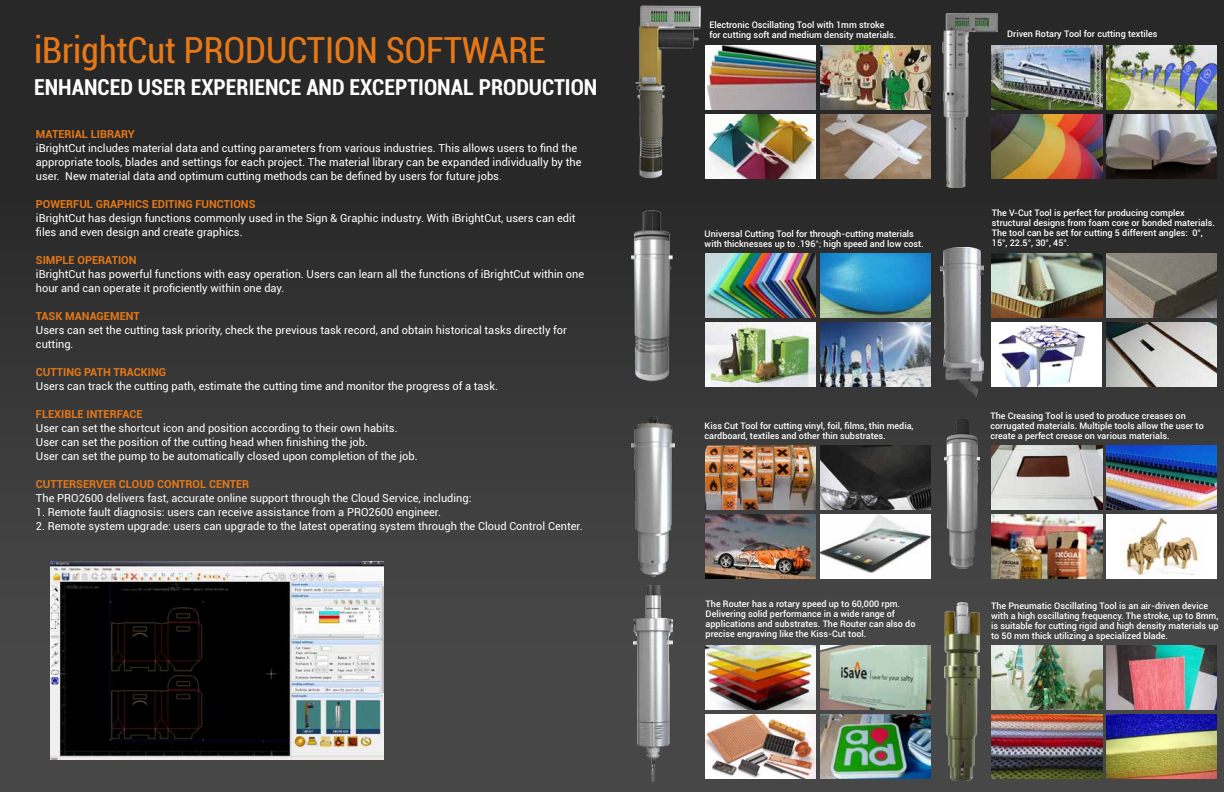
<style>
.page{position:relative;width:1224px;height:792px;background:#fff}
.page>*{position:absolute;margin:0;border:0;box-sizing:border-box;transform-origin:0 0}
.t1{font:condensed 36px "Roboto";color:#e67817}
.t2{font:700 condensed 22px "Roboto";color:#fff}
.t3{font:11px/14px "Roboto";color:#fff}
.t4{font:700 11px "Roboto";color:#e67817}
.t5{font:500 9px/10px "Roboto";color:#fff}
.s1{font-weight:300}
.s2{font-family:"Helvetica Neue LT Std";font-weight:300}
</style>
<div class="page">
<img style="left:0;top:0;width:1224px;height:792px">
<img style="left:50px;top:561px;width:333px;height:198px">
<img style="left:722px;top:45px;width:94px;height:65px">
<img style="left:722px;top:114px;width:92px;height:65px">
<img style="left:820px;top:45px;width:111px;height:65px">
<img style="left:820px;top:114px;width:111px;height:65px">
<img style="left:705px;top:253px;width:111px;height:64px">
<img style="left:705px;top:322px;width:111px;height:64px">
<img style="left:820px;top:253px;width:111px;height:64px">
<img style="left:820px;top:322px;width:111px;height:64px">
<img style="left:705px;top:445px;width:111px;height:65px">
<img style="left:705px;top:515px;width:111px;height:64px">
<img style="left:820px;top:445px;width:111px;height:65px">
<img style="left:820px;top:515px;width:111px;height:64px">
<img style="left:705px;top:645px;width:111px;height:64px">
<img style="left:705px;top:714px;width:111px;height:64px">
<img style="left:820px;top:645px;width:111px;height:64px">
<img style="left:820px;top:714px;width:111px;height:64px">
<img style="left:997px;top:45px;width:105px;height:65px">
<img style="left:997px;top:114px;width:105px;height:65px">
<img style="left:1106px;top:45px;width:111px;height:65px">
<img style="left:1106px;top:114px;width:111px;height:65px">
<img style="left:991px;top:253px;width:111px;height:64px">
<div style="left:991px;top:322px;width:111px;height:64px;background:#fff"></div>
<img style="left:998px;top:325px;width:87px;height:61px">
<img style="left:1106px;top:253px;width:111px;height:64px">
<img style="left:1106px;top:322px;width:111px;height:64px">
<svg style="left:991px;top:445px;width:111px;height:65px"></svg>
<img style="left:991px;top:446px;width:111px;height:63px">
<img style="left:991px;top:515px;width:111px;height:64px">
<img style="left:1106px;top:445px;width:111px;height:65px">
<div style="left:1106px;top:515px;width:111px;height:64px;background:#fff"></div>
<img style="left:1122px;top:517px;width:79px;height:58px">
<img style="left:991px;top:645px;width:111px;height:64px">
<img style="left:991px;top:714px;width:111px;height:64px">
<img style="left:1106px;top:645px;width:111px;height:64px">
<img style="left:1106px;top:714px;width:111px;height:64px">
<img style="left:945px;top:602px;width:34px;height:178px">
<img style="left:632px;top:207px;width:42px;height:178px">
<img style="left:632px;top:416px;width:42px;height:161px">
<img style="left:943px;top:14px;width:54px;height:173px">
<img style="left:610px;top:5px;width:112px;height:177px">
<img style="left:633px;top:586px;width:40px;height:196px">
<img style="left:944px;top:419px;width:35px;height:149px">
<img style="left:940px;top:247px;width:43px;height:150px">
<h1 class="t1" style="left:34px;top:25px;width:514px">iBrightCut PRODUCTION SOFTWARE</h1>
<h2 class="t2" style="left:34px;top:72px;width:565px">ENHANCED USER EXPERIENCE AND EXCEPTIONAL PRODUCTION</h2>
<p class="t4" style="left:36px;top:127px;width:100px">MATERIAL LIBRARY</p>
<p class="t3" style="left:36px;top:141px;width:547px">iBrightCut includes material data and cutting parameters from various industries. This allows users to find the appropriate tools, blades and settings for each project. The material library can be expanded individually by the user. New material data and optimum cutting methods can be defined by users for future jobs<span class="s1">.</span></p>
<p class="t4" style="left:36px;top:197px;width:221px">POWERFUL GRAPHICS EDITING FUNCTIONS</p>
<p class="t3" style="left:36px;top:211px;width:541px">iBrightCut has design functions commonly used in the Sign &amp; Graphic industry. With iBrightCut, users can edit files and even design and create graphics.</p>
<p class="t4" style="left:36px;top:253px;width:102px">SIMPLE OPERATION</p>
<p class="t3" style="left:36px;top:267px;width:550px">iBrightCut has powerful functions with easy operation. Users can learn all the functions of iBrightCut within one hour and can operate it proficiently within one day.</p>
<p class="t4" style="left:36px;top:309px;width:105px">TASK MANAGEMENT</p>
<p class="t3" style="left:36px;top:323px;width:533px">Users can set the cutting task priority, check the previous task record, and obtain historical tasks directly for cutting.</p>
<p class="t4" style="left:36px;top:365px;width:132px">CUTTING PATH TRACKING</p>
<p class="t3" style="left:36px;top:379px;width:464px">Users can track the cutting path, estimate the cutting time and monitor the progress of a task.</p>
<p class="t4" style="left:36px;top:407px;width:108px">FLEXIBLE INTERFACE</p>
<p class="t3" style="left:36px;top:421px;width:383px">User can set the shortcut icon and position according to their own habits.<br>User can set the position of the cutting head when finishing the job.<br>User can set the pump to be automatically closed upon completion of the job.</p>
<p class="t4" style="left:36px;top:477px;width:215px">CUTTERSERVER CLOUD CONTROL CENTER</p>
<p class="t3" style="left:36px;top:491px;width:437px">The PRO2600 delivers fast, accurate online support through the Cloud Service, including:</p>
<p class="t3" style="left:36px;top:505px;width:407px">1. Remote fault diagnosis: users can receive assistance from a PRO2600 engineer.</p>
<p class="t3" style="left:36px;top:519px;width:548px">2. Remote system upgrade: users can upgrade to the latest operating system through the Cloud Control Center.</p>
<p class="t5" style="left:709px;top:19px;width:189px">Electronic Oscillating Tool with 1mm stroke for cutting soft and medium density materials.</p>
<p class="t5" style="left:1007px;top:29px;width:152px">Driven Rotary Tool for cutting textiles</p>
<p class="t5" style="left:705px;top:229px;width:221px">Universal Cutting Tool for through-cutting materials with thicknesses up to .196<span class="s2">";</span> high speed and low cost.</p>
<p class="t5" style="left:705px;top:421px;width:211px">Kiss Cut Tool for cutting vinyl, foil, films, thin media, cardboard, textiles and other thin substrates.</p>
<p class="t5" style="left:992px;top:208px;width:224px">The V-Cut Tool is perfect for producing complex structural designs from foam core or bonded materials.<br>The tool can be set for cutting 5 different angles: 0°, 15°, 22.5°, 30°, 45°.</p>
<p class="t5" style="left:990px;top:410px;width:215px">The Creasing Tool is used to produce creases on corrugated materials. Multiple tools allow the user to create a perfect crease on various materials.</p>
<p class="t5" style="left:706px;top:599px;width:211px">The Router has a rotary speed up to 60,000 rpm.<br>Delivering solid performance in a wide range of applications and substrates. The Router can also do precise engraving like the Kiss-Cut tool.</p>
<p class="t5" style="left:991px;top:600px;width:229px">The Pneumatic Oscillating Tool is an air-driven device with a high oscillating frequency. The stroke, up to 8mm, is suitable for cutting rigid and high density materials up to 50 mm thick utilizing a specialized blade.</p>
</div>
